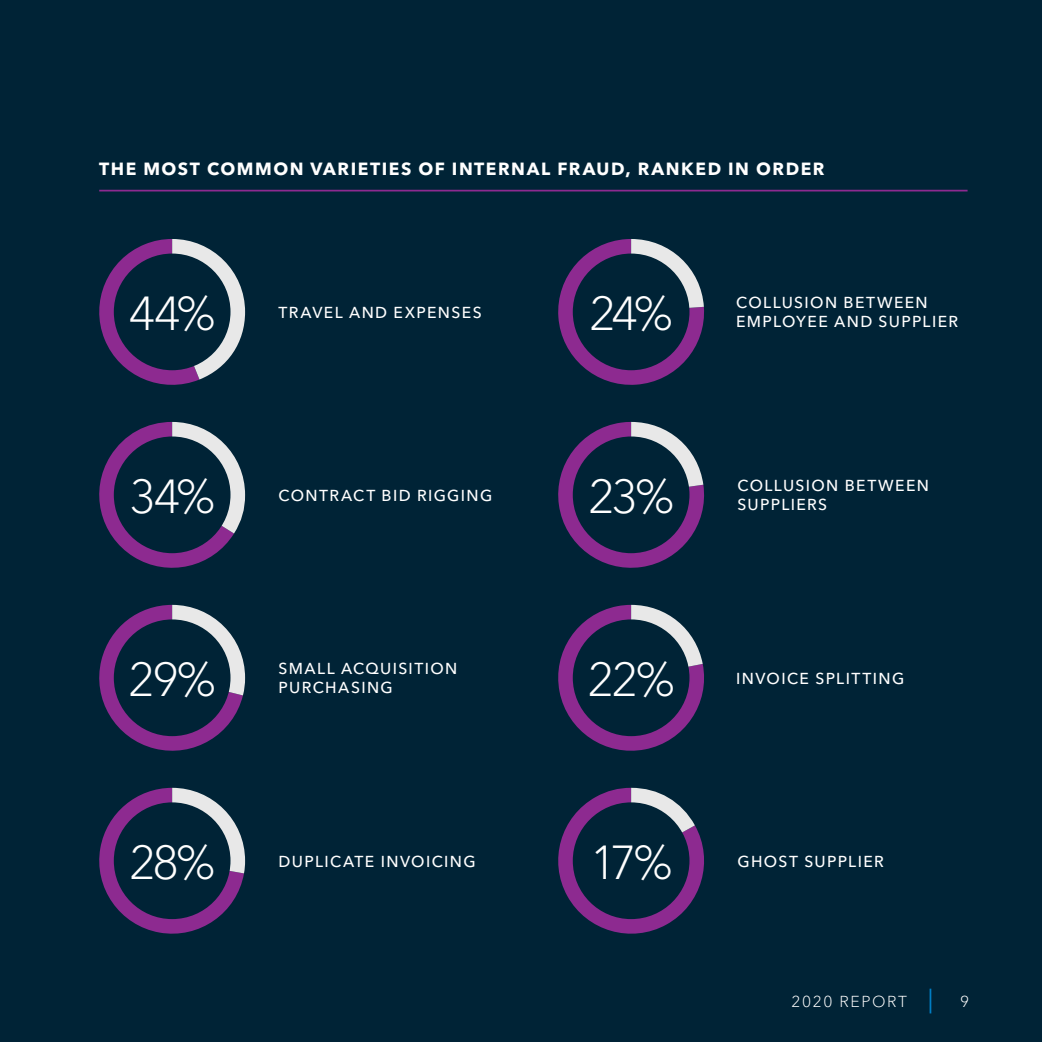
<style>
.page{position:relative;width:1042px;height:1042px;background:#002336}
.page>*{position:absolute;margin:0;border:0;box-sizing:border-box;transform-origin:0 0}
.SAS_Stat_Large{font:300 47.25px "Avenir Next LT Pro";letter-spacing:-.075em;color:#fff}
.SAS_Boxout___Rule{font:700 17.5px "Avenir Next LT Pro";letter-spacing:.085em;color:#fff}
.SAS_Stat_Copy_Small{font:500 15.75px/18.9px "Avenir Next LT Pro";letter-spacing:.09em;color:#fff}
.SAS_Stat_Large-2{font:500 15.75px "Avenir Next LT Pro";letter-spacing:.085em;color:#fff}
.t1{font:300 15.75px "Avenir Next LT Pro";letter-spacing:.1em;color:#fff}
</style>
<div class="page">
<hr style="left:99px;top:190px;width:868px;height:1px;background:#8d2a90">
<svg style="left:99px;top:239px;width:146px;height:146px"></svg>
<div style="left:114px;top:254px;width:116px;height:116px;background:#002336;border-radius:50%"></div>
<svg style="left:99px;top:422px;width:146px;height:146px"></svg>
<div style="left:114px;top:436px;width:116px;height:117px;background:#002336;border-radius:50%"></div>
<svg style="left:99px;top:605px;width:146px;height:146px"></svg>
<div style="left:114px;top:619px;width:116px;height:117px;background:#002336;border-radius:50%"></div>
<svg style="left:99px;top:788px;width:146px;height:146px"></svg>
<div style="left:114px;top:802px;width:116px;height:117px;background:#002336;border-radius:50%"></div>
<svg style="left:558px;top:239px;width:146px;height:146px"></svg>
<div style="left:573px;top:254px;width:116px;height:116px;background:#002336;border-radius:50%"></div>
<svg style="left:558px;top:422px;width:147px;height:146px"></svg>
<div style="left:573px;top:436px;width:116px;height:117px;background:#002336;border-radius:50%"></div>
<svg style="left:558px;top:605px;width:146px;height:146px"></svg>
<div style="left:573px;top:619px;width:116px;height:117px;background:#002336;border-radius:50%"></div>
<svg style="left:558px;top:788px;width:146px;height:146px"></svg>
<div style="left:573px;top:802px;width:116px;height:117px;background:#002336;border-radius:50%"></div>
<hr style="left:929px;top:988px;width:2px;height:25px;background:#007dc3">
<p class="SAS_Boxout___Rule" style="left:99px;top:158px;width:727px">THE MOST COMMON VARIETIES OF INTERNAL FRAUD, RANKED IN ORDER</p>
<p class="SAS_Stat_Large" style="left:128px;top:285px;width:89px">44%</p>
<p class="SAS_Stat_Copy_Small" style="left:279px;top:303px;width:205px">TRAVEL AND EXPENSES</p>
<p class="SAS_Stat_Large" style="left:589px;top:285px;width:85px">24%</p>
<p class="SAS_Stat_Copy_Small" style="left:736px;top:293px;width:223px">COLLUSION BETWEEN<br>EMPLOYEE AND SUPPLIER</p>
<p class="SAS_Stat_Large" style="left:129px;top:468px;width:88px">34%</p>
<p class="SAS_Stat_Copy_Small" style="left:279px;top:486px;width:215px">CONTRACT BID RIGGING</p>
<p class="SAS_Stat_Large" style="left:588px;top:468px;width:88px">23%</p>
<p class="SAS_Stat_Copy_Small" style="left:737px;top:476px;width:193px">COLLUSION BETWEEN<br>SUPPLIERS</p>
<p class="SAS_Stat_Large" style="left:128px;top:651px;width:89px">29%</p>
<p class="SAS_Stat_Copy_Small" style="left:279px;top:659px;width:180px">SMALL ACQUISITION<br>PURCHASING</p>
<p class="SAS_Stat_Large" style="left:587px;top:651px;width:89px">22%</p>
<p class="SAS_Stat_Copy_Small" style="left:736px;top:669px;width:170px">INVOICE SPLITTING</p>
<p class="SAS_Stat_Large" style="left:129px;top:834px;width:88px">28%</p>
<p class="SAS_Stat_Copy_Small" style="left:279px;top:852px;width:199px">DUPLICATE INVOICING</p>
<p class="SAS_Stat_Large" style="left:590px;top:834px;width:84px">17%</p>
<p class="SAS_Stat_Large-2" style="left:737px;top:852px;width:148px">GHOST SUPPLIER</p>
<p class="t1" style="left:791px;top:992px;width:117px">2020 REPORT</p>
<p class="t1" style="left:960px;top:992px;width:11px">9</p>
</div>
